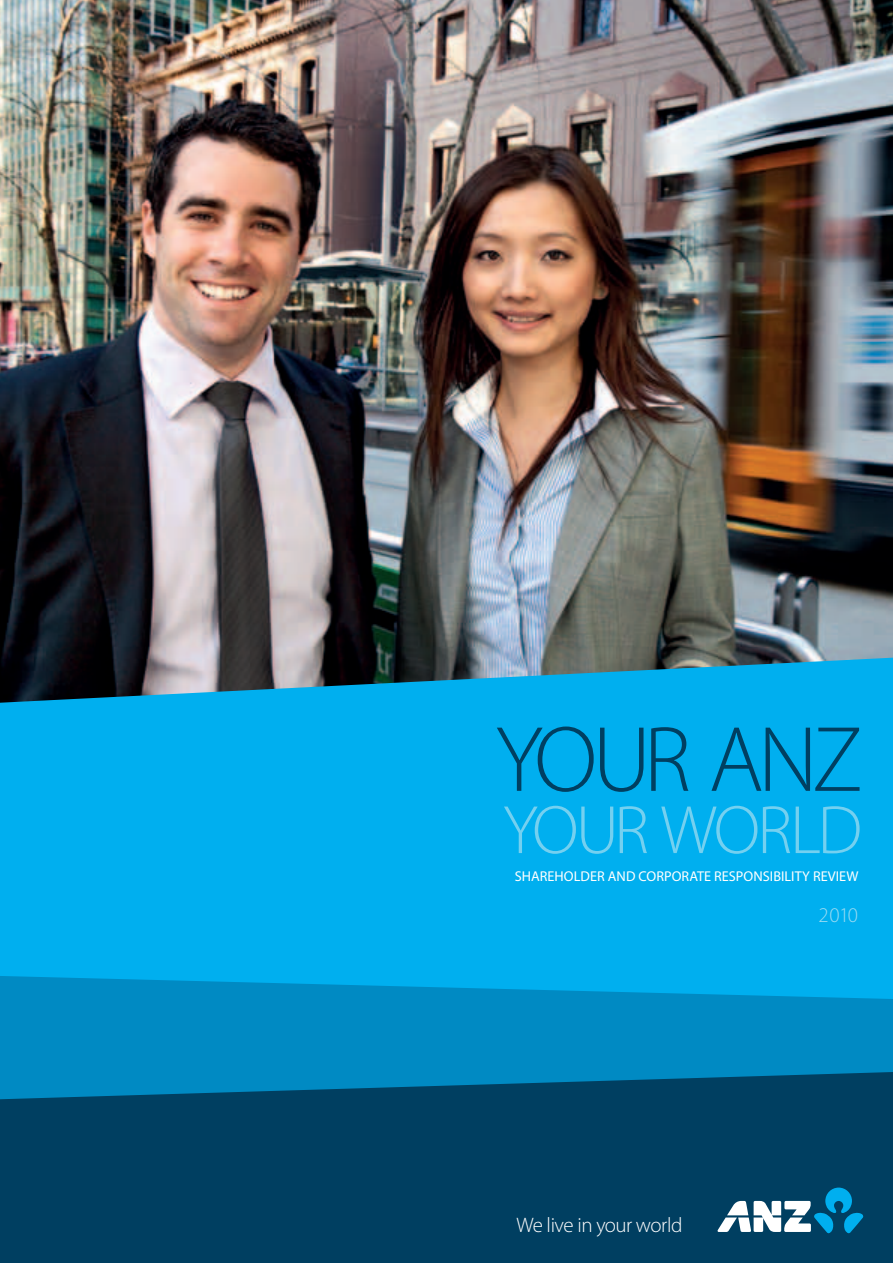
<style>
.page{position:relative;width:893px;height:1263px;background:#fff}
.page>*{position:absolute;margin:0;border:0;box-sizing:border-box;transform-origin:0 0}
.t1{font:300 93.75px "Myriad Pro";letter-spacing:-.06em;color:#003f61}
.t2{font:300 69px "Myriad Pro";letter-spacing:-.045em;color:#74d0f0}
.t3{font:300 21px "Myriad Pro";letter-spacing:-.025em;color:#fff}
.t4{font:300 21px "Myriad Pro";color:#9adbf3}
.t5{font:14.25px "Myriad Pro";color:#fff}
</style>
<div class="page">
<img style="left:0;top:0;width:893px;height:658px">
<svg style="left:0;top:658px;width:893px;height:318px;background:#05a8e3"></svg>
<svg style="left:0;top:976px;width:893px;height:96px;background:#008ec8"></svg>
<svg style="left:0;top:1072px;width:893px;height:191px;background:#004468"></svg>
<svg style="left:717px;top:1187px;width:147px;height:46px"></svg>
<h1 class="t1" style="left:495px;top:703px;width:369px">YOUR ANZ</h1>
<h2 class="t2" style="left:503px;top:788px;width:361px">YOUR WORLD</h2>
<p class="t5" style="left:515px;top:867px;width:345px">SHAREHOLDER AND CORPORATE RESPONSIBILITY REVIEW</p>
<h3 class="t4" style="left:818px;top:902px;width:41px">2010</h3>
<h3 class="t3" style="left:517px;top:1212px;width:167px">We live in your world</h3>
</div>
